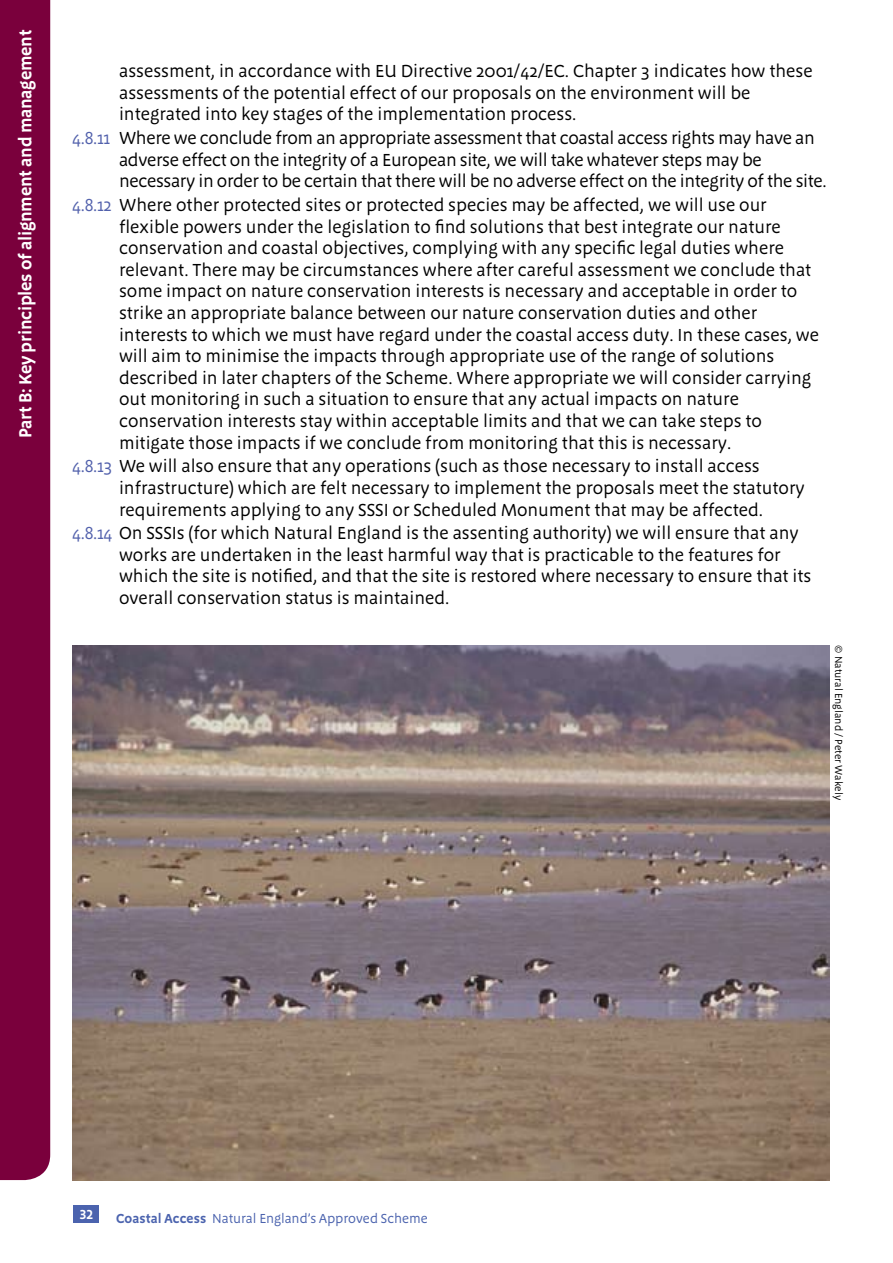
<style>
.page{position:relative;width:893px;height:1263px;background:#fff}
.page>*{position:absolute;margin:0;border:0;box-sizing:border-box;transform-origin:0 0}
.t1{font:18px/21.6px "Megano";color:#000}
.t2{font:18px/21.6px "Megano";letter-spacing:-.02em;color:#000}
.t3{font:600 18px "Megano";letter-spacing:-.015em;color:#fff}
.t4{font:13.5px "Megano";letter-spacing:-.005em;color:#4b63ae}
.t5{font:600 13.5px "Megano LF";color:#fff}
.t6{font:10.5px "Megano";color:#000}
.s1{color:#5261ac}
.s2{font-weight:600}
</style>
<div class="page">
<div style="left:74px;top:1205px;width:25px;height:17px;background:#4b63ae"></div>
<div style="left:0;top:0;width:50px;height:1180px;background:#7a003c"></div>
<img style="left:72px;top:645px;width:757px;height:535px">
<p class="t3" style="left:15px;top:438px;width:410px;rotate:-90deg">Part B: Key principles of alignment and management</p>
<p class="t1" style="left:119px;top:60px;width:695px">assessment, in accordance with EU Directive 2001/42/EC. Chapter 3 indicates how these assessments of the potential effect of our proposals on the environment will be integrated into key stages of the implementation process.</p>
<p class="t2" style="left:119px;top:127px;width:709px;text-indent:-47px"><span class="s1">4.8.11</span> Where we conclude from an appropriate assessment that coastal access rights may have an adverse effect on the integrity of a European site, we will take whatever steps may be necessary in order to be certain that there will be no adverse effect on the integrity of the site.</p>
<p class="t1" style="left:119px;top:194px;width:701px;text-indent:-47px"><span class="s1">4.8.12</span> Where other protected sites or protected species may be affected, we will use our flexible powers under the legislation to find solutions that best integrate our nature conservation and coastal objectives, complying with any specific legal duties where relevant. There may be circumstances where after careful assessment we conclude that some impact on nature conservation interests is necessary and acceptable in order to strike an appropriate balance between our nature conservation duties and other interests to which we must have regard under the coastal access duty. In these cases, we will aim to minimise the impacts through appropriate use of the range of solutions described in later chapters of the Scheme. Where appropriate we will consider carrying out monitoring in such a situation to ensure that any actual impacts on nature conservation interests stay within acceptable limits and that we can take steps to mitigate those impacts if we conclude from monitoring that this is necessary.</p>
<p class="t1" style="left:119px;top:455px;width:687px;text-indent:-47px"><span class="s1">4.8.13</span> We will also ensure that any operations (such as those necessary to install access infrastructure) which are felt necessary to implement the proposals meet the statutory requirements applying to any SSSI or Scheduled Monument that may be affected.</p>
<p class="t1" style="left:119px;top:522px;width:694px;text-indent:-47px"><span class="s1">4.8.14</span> On SSSIs (for which Natural England is the assenting authority) we will ensure that any works are undertaken in the least harmful way that is practicable to the features for which the site is notified, and that the site is restored where necessary to ensure that its overall conservation status is maintained.</p>
<p class="t6" style="left:845px;top:645px;width:156px;rotate:90deg">© Natural England / Peter Wakely</p>
<p class="t5" style="left:79px;top:1206px;width:15px">32</p>
<p class="t4" style="left:116px;top:1210px;width:313px"><span class="s2">Coastal Access</span> Natural England’s Approved Scheme</p>
</div>
